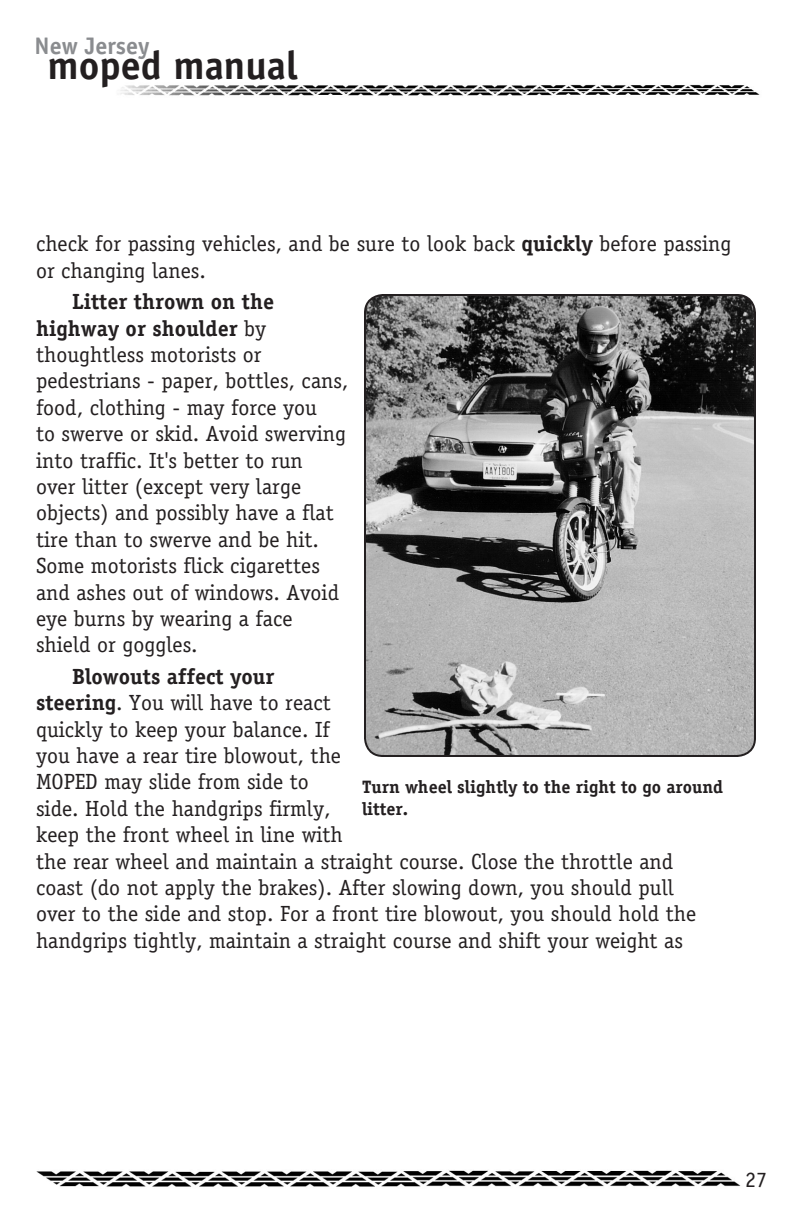
<style>
.page{position:relative;width:792px;height:1224px;background:#fff}
.page>*{position:absolute;margin:0;border:0;box-sizing:border-box;transform-origin:0 0}
.t1{font:700 40px "Officina Sans";color:#231f20}
.t2{font:700 24px "Officina Sans";color:#8a8c8f}
.t3{font:22px/26.4px "Officina Serif";color:#231f20}
.t4{font:700 18px/21.6px "Officina Serif";color:#231f20}
.s1{font-weight:700}
</style>
<div class="page">
<img style="left:62px;top:1170px;width:679px;height:17px">
<img style="left:120px;top:84px;width:640px;height:12px">
<svg style="left:36px;top:1171px;width:26px;height:16px"></svg>
<svg style="left:364px;top:294px;width:392px;height:462px;background:#898989"></svg>
<p class="t2" style="left:35px;top:32px;width:117px">New Jersey</p>
<h1 class="t1" style="left:48px;top:42px;width:252px">moped manual</h1>
<p class="t3" style="left:36px;top:231px;width:697px">check for passing vehicles, and be sure to look back <span class="s1">quickly</span> before passing or changing lanes.</p>
<p class="t3" style="left:36px;top:288px;width:314px;text-indent:36px"><span class="s1">Litter thrown on the highway or shoulder</span> by thoughtless motorists or pedestrians - paper, bottles, cans, food, clothing - may force you<br>to swerve or skid. Avoid swerving into traffic. It's better to run<br>over litter (except very large objects) and possibly have a flat tire than to swerve and be hit.<br>Some motorists flick cigarettes and ashes out of windows. Avoid eye burns by wearing a face shield or goggles.</p>
<p class="t3" style="left:36px;top:663px;width:662px;text-indent:36px"><span class="s1">Blowouts affect your<br>steering</span>. You will have to react<br>quickly to keep your balance. If<br>you have a rear tire blowout, the<br>MOPED may slide from side to<br>side. Hold the handgrips firmly,<br>keep the front wheel in line with<br>the rear wheel and maintain a straight course. Close the throttle and coast (do not apply the brakes). After slowing down, you should pull over to the side and stop. For a front tire blowout, you should hold the handgrips tightly, maintain a straight course and shift your weight as</p>
<p class="t4" style="left:362px;top:776px;width:363px">Turn wheel slightly to the right to go around litter.</p>
<p class="t3" style="left:745px;top:1166px;width:24px">27</p>
</div>
